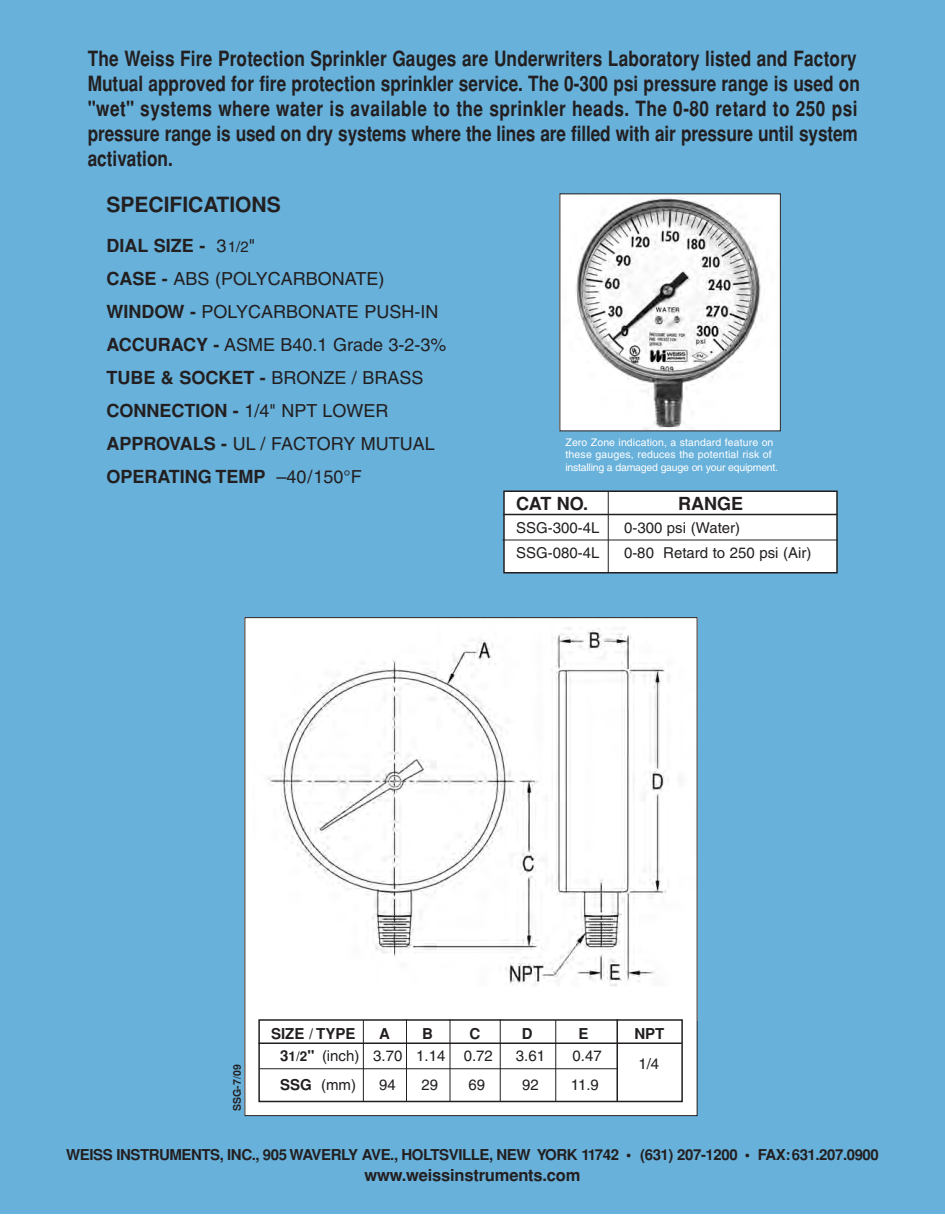
<style>
.page{position:relative;width:945px;height:1215px;background:#fff}
.page>*{position:absolute;margin:0;border:0;box-sizing:border-box;transform-origin:0 0}
.t1{font:700 condensed 21px/25.2px "Helvetica";color:#231f20}
.t2{font:700 21px "Helvetica";color:#231f20}
.t3{font:18px/33px "Helvetica";color:#231f20}
.t4{font:700 18px "Helvetica";color:#231f20}
.t5{font:700 16.5px "Helvetica";letter-spacing:-.01em;color:#231f20}
.t6{font:15px "Helvetica";color:#231f20}
.t7{font:700 15px "Helvetica";letter-spacing:-.03em;color:#231f20}
.t8{font:700 15px "Helvetica";color:#231f20}
.t9{font:10.5px/12.6px "Helvetica";letter-spacing:.01em;color:#fff}
.t10{font:700 10.5px "Helvetica";color:#231f20}
.s1{font-weight:700}
.s2{font-size:15px}
.s3{font-weight:700;font-size:13.5px}
</style>
<div class="page">
<div style="left:1px;top:0;width:944px;height:1214px;background:#67b1db"></div>
<div style="left:504px;top:491px;width:333px;height:82px;background:#fff"></div>
<div style="left:503px;top:490px;width:335px;height:83px;border:2px solid #231f20"></div>
<hr style="left:503px;top:514px;width:334px;height:1px;background:#231f20">
<hr style="left:502px;top:540px;width:335px;height:1px;background:#231f20">
<hr style="left:608px;top:491px;width:1px;height:81px;background:#231f20">
<img style="left:562px;top:196px;width:217px;height:233px">
<div style="left:245px;top:618px;width:452px;height:498px;background:#fff"></div>
<img style="left:267px;top:628px;width:402px;height:358px">
<div style="left:258px;top:1019px;width:425px;height:83px;border:2px solid #231f20"></div>
<hr style="left:258px;top:1042px;width:424px;height:2px;background:#231f20">
<hr style="left:259px;top:1068px;width:358px;height:1px;background:#231f20">
<hr style="left:363px;top:1020px;width:1px;height:81px;background:#231f20">
<hr style="left:616px;top:1019px;width:2px;height:83px;background:#231f20">
<hr style="left:406px;top:1019px;width:1px;height:83px;background:#231f20">
<hr style="left:450px;top:1019px;width:1px;height:82px;background:#231f20">
<hr style="left:500px;top:1019px;width:1px;height:82px;background:#231f20">
<hr style="left:555px;top:1020px;width:1px;height:81px;background:#231f20">
<p class="t1" style="left:88px;top:46px;width:774px">The Weiss Fire Protection Sprinkler Gauges are Underwriters Laboratory listed and Factory Mutual approved for fire protection sprinkler service. The 0-300 psi pressure range is used on "wet" systems where water is available to the sprinkler heads. The 0-80 retard to 250 psi pressure range is used on dry systems where the lines are filled with air pressure until system activation.</p>
<p class="t2" style="left:107px;top:193px;width:176px">SPECIFICATIONS</p>
<p class="t3" style="left:106px;top:231px;width:342px"><span class="s1">DIAL SIZE -</span> 3<span class="s2">1/2</span>"<br><span class="s1">CASE -</span> ABS (POLYCARBONATE)<br><span class="s1">WINDOW -</span> POLYCARBONATE PUSH-IN<br><span class="s1">ACCURACY -</span> ASME B40.1 Grade 3-2-3%<br><span class="s1">TUBE &amp; SOCKET -</span> BRONZE / BRASS<br><span class="s1">CONNECTION -</span> 1/4" NPT LOWER<br><span class="s1">APPROVALS -</span> UL / FACTORY MUTUAL<br><span class="s1">OPERATING TEMP</span> –40/150°F</p>
<p class="t4" style="left:516px;top:493px;width:74px">CAT NO.</p>
<p class="t4" style="left:678px;top:493px;width:66px">RANGE</p>
<p class="t6" style="left:516px;top:522px;width:85px">SSG-300-4L</p>
<p class="t6" style="left:624px;top:522px;width:118px">0-300 psi (Water)</p>
<p class="t6" style="left:516px;top:547px;width:85px">SSG-080-4L</p>
<p class="t6" style="left:624px;top:547px;width:189px">0-80 Retard to 250 psi (Air)</p>
<p class="t9" style="left:566px;top:437px;width:214px">Zero Zone indication, a standard feature on these gauges, reduces the potential risk of installing a damaged gauge on your equipment.</p>
<p class="t8" style="left:271px;top:1025px;width:86px">SIZE / TYPE</p>
<p class="t7" style="left:379px;top:1025px;width:12px">A</p>
<p class="t7" style="left:422px;top:1025px;width:12px">B</p>
<p class="t7" style="left:470px;top:1025px;width:12px">C</p>
<p class="t7" style="left:522px;top:1025px;width:12px">D</p>
<p class="t7" style="left:579px;top:1025px;width:12px">E</p>
<p class="t7" style="left:634px;top:1025px;width:32px">NPT</p>
<p class="t6" style="left:280px;top:1051px;width:214px"><span class="s1">3</span><span class="s3">1/2</span><span class="s1">"</span> (inch) 3.70 1.14 0.72</p>
<p class="t6" style="left:516px;top:1051px;width:31px">3.61</p>
<p class="t6" style="left:573px;top:1051px;width:31px">0.47</p>
<p class="t6" style="left:638px;top:1058px;width:22px">1/4</p>
<p class="t10" style="left:231px;top:1111px;width:48px;rotate:-90deg">SSG-7/09</p>
<p class="t7" style="left:66px;top:1146px;width:814px">WEISS INSTRUMENTS, INC., 905 WAVERLY AVE., HOLTSVILLE, NEW YORK 11742 • (631) 207-1200 • FAX:631.207.0900</p>
<p class="t5" style="left:364px;top:1165px;width:218px">www.weissinstruments.com</p>
<p class="t6" style="left:280px;top:1079px;width:77px"><span class="s1">SSG</span> (mm)</p>
<p class="t6" style="left:379px;top:1079px;width:18px">94</p>
<p class="t6" style="left:422px;top:1079px;width:18px">29</p>
<p class="t6" style="left:469px;top:1079px;width:18px">69</p>
<p class="t6" style="left:522px;top:1079px;width:18px">92</p>
<p class="t6" style="left:571px;top:1079px;width:30px">11.9</p>
</div>
